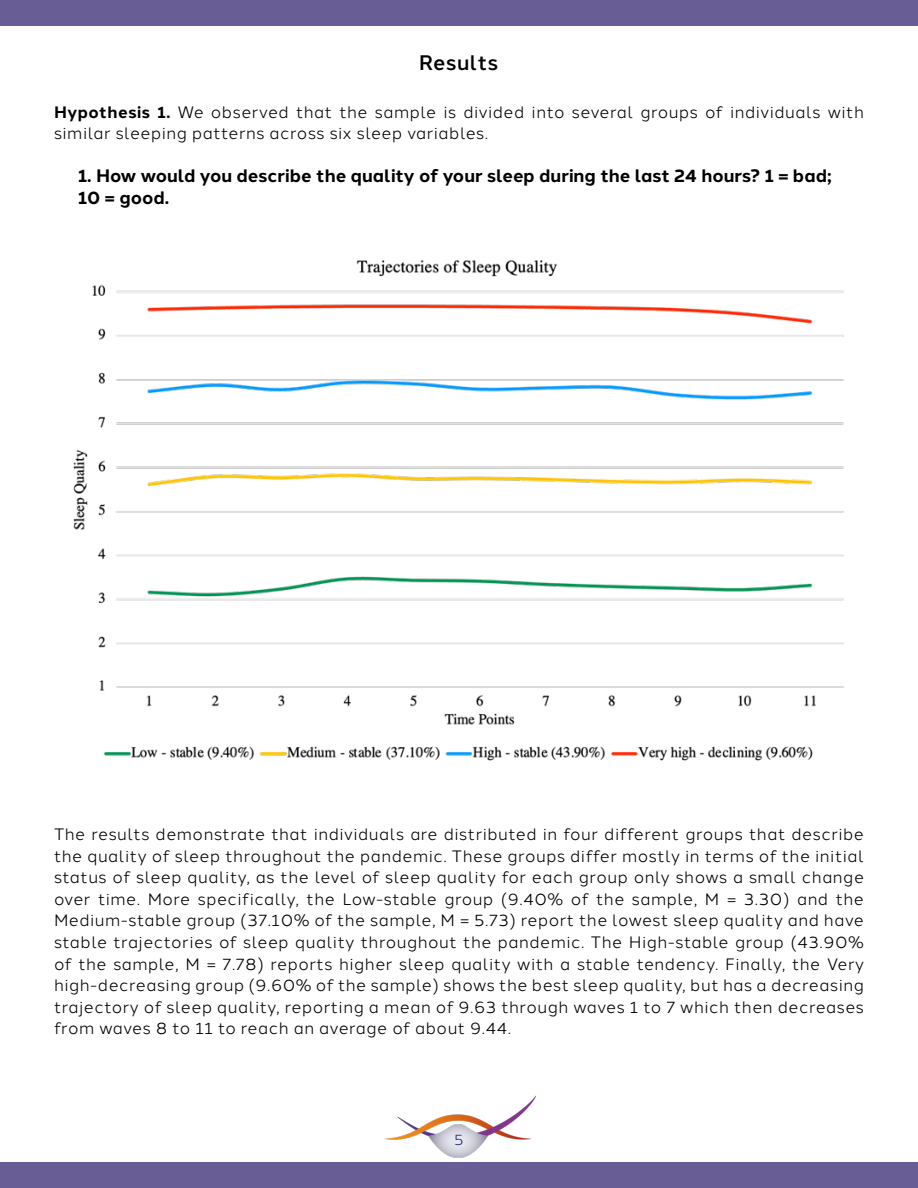
<style>
.page{position:relative;width:918px;height:1188px;background:#fff}
.page>*{position:absolute;margin:0;border:0;box-sizing:border-box;transform-origin:0 0}
.t1{font:500 21px "Halcom";letter-spacing:.03em;color:#000}
.t2{font:700 18px/21.6px "Halcom";color:#000}
.t3{font:16.5px/21.6px "Halcom";letter-spacing:.03em;color:#000}
.t4{font:15px "Halcom";color:#342d83}
.s1{font-weight:700}
</style>
<div class="page">
<div style="left:0;top:1162px;width:918px;height:26px;background:#695d95"></div>
<div style="left:0;top:0;width:918px;height:26px;background:#695d95"></div>
<img style="left:384px;top:1095px;width:152px;height:63px">
<img style="left:73px;top:260px;width:771px;height:501px">
<p class="t1" style="left:419px;top:46px;width:81px">Results</p>
<p class="t3" style="left:54px;top:99px;width:811px"><span class="s1">Hypothesis 1.</span> We observed that the sample is divided into several groups of individuals with similar sleeping patterns across six sleep variables.</p>
<p class="t2" style="left:78px;top:164px;width:755px">1. How would you describe the quality of your sleep during the last 24 hours? 1 = bad;<br>10 = good.</p>
<p class="t3" style="left:54px;top:822px;width:812px;text-align:justify">The results demonstrate that individuals are distributed in four different groups that describe the quality of sleep throughout the pandemic. These groups differ mostly in terms of the initial status of sleep quality, as the level of sleep quality for each group only shows a small change over time. More specifically, the Low-stable group (9.40% of the sample, M = 3.30) and the Medium-stable group (37.10% of the sample, M = 5.73) report the lowest sleep quality and have stable trajectories of sleep quality throughout the pandemic. The High-stable group (43.90% of the sample, M = 7.78) reports higher sleep quality with a stable tendency. Finally, the Very high-decreasing group (9.60% of the sample) shows the best sleep quality, but has a decreasing trajectory of sleep quality, reporting a mean of 9.63 through waves 1 to 7 which then decreases from waves 8 to 11 to reach an average of about 9.44.</p>
<p class="t4" style="left:454px;top:1128px;width:11px">5</p>
</div>
